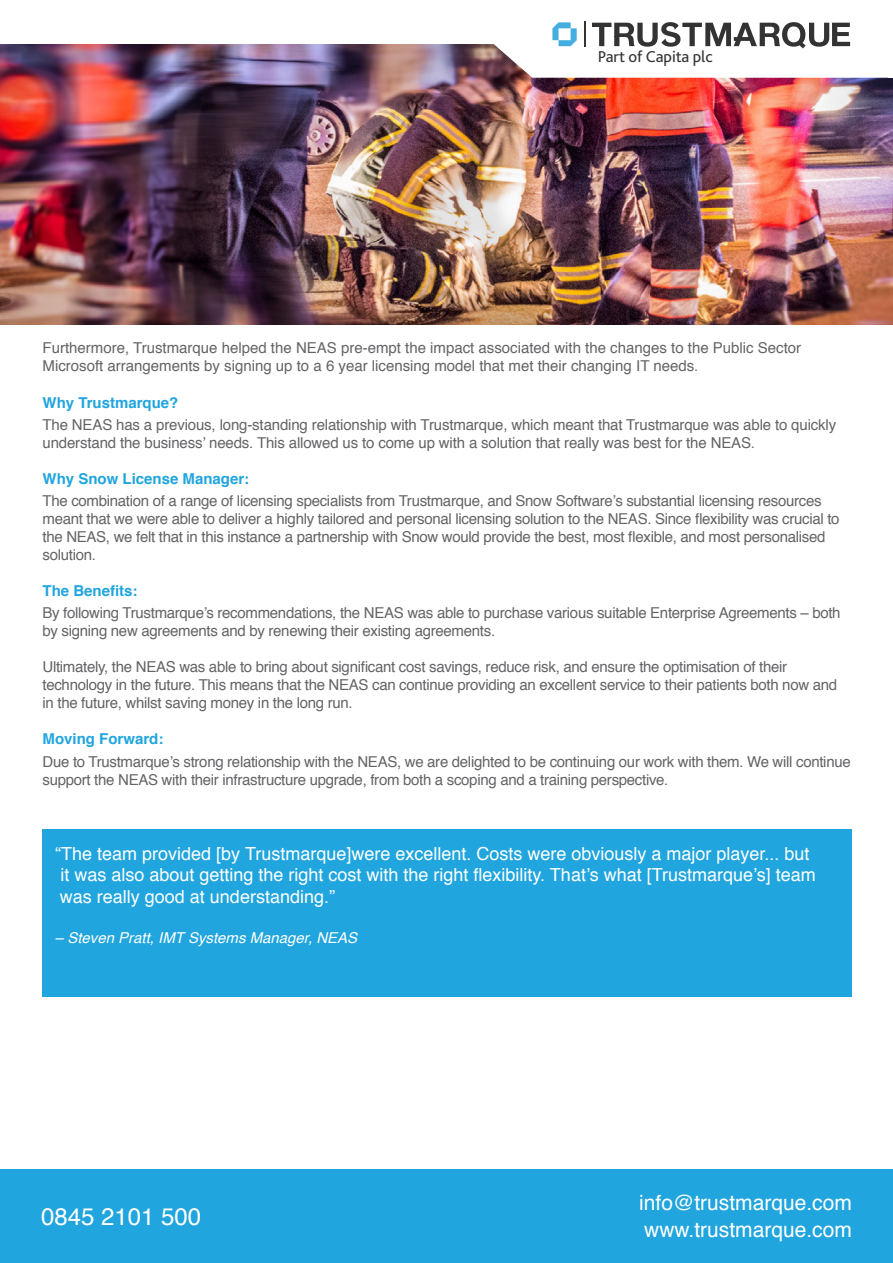
<style>
.page{position:relative;width:893px;height:1263px;background:#fff}
.page>*{position:absolute;margin:0;border:0;box-sizing:border-box;transform-origin:0 0}
.t1{font:24px "Helvetica";color:#fff}
.t2{font:21px/27px "Helvetica";color:#fff}
.t3{font:18px/21.6px "Helvetica";color:#fff}
.t4{font:16.5px "Bliss Pro";letter-spacing:-.01em;color:#333}
.t5{font:15px/18px "Helvetica";letter-spacing:-.02em;color:#646366}
.t6{font:15px/18px "Helvetica";color:#646366}
.t7{font:700 15px "Helvetica";color:#20a5de}
.t8{font:italic 15px "Helvetica";color:#fff}
</style>
<div class="page">
<div style="left:0;top:1169px;width:893px;height:94px;background:#20a5de"></div>
<img style="left:0;top:45px;width:893px;height:279px">
<svg style="left:457px;top:21px;width:432px;height:57px"></svg>
<hr style="left:889px;top:0;width:4px;height:78px;background:#fff">
<div style="left:43px;top:829px;width:809px;height:167px;background:#20a5de"></div>
<p class="t4" style="left:598px;top:46px;width:116px">Part of Capita plc</p>
<p class="t6" style="left:43px;top:340px;width:760px">Furthermore, Trustmarque helped the NEAS pre-empt the impact associated with the changes to the Public Sector<br>Microsoft arrangements by signing up to a 6 year licensing model that met their changing IT needs.</p>
<p class="t7" style="left:43px;top:390px;width:137px">Why Trustmarque?</p>
<p class="t5" style="left:43px;top:416px;width:795px">The NEAS has a previous, long-standing relationship with Trustmarque, which meant that Trustmarque was able to quickly understand the business’ needs. This allowed us to come up with a solution that really was best for the NEAS.</p>
<p class="t7" style="left:43px;top:466px;width:208px">Why Snow License Manager:</p>
<p class="t5" style="left:43px;top:492px;width:798px">The combination of a range of licensing specialists from Trustmarque, and Snow Software’s substantial licensing resources meant that we were able to deliver a highly tailored and personal licensing solution to the NEAS. Since flexibility was crucial to the NEAS, we felt that in this instance a partnership with Snow would provide the best, most flexible, and most personalised solution.</p>
<p class="t7" style="left:43px;top:579px;width:97px">The Benefits:</p>
<p class="t5" style="left:43px;top:604px;width:800px">By following Trustmarque’s recommendations, the NEAS was able to purchase various suitable Enterprise Agreements – both by signing new agreements and by renewing their existing agreements.</p>
<p class="t5" style="left:43px;top:658px;width:796px">Ultimately, the NEAS was able to bring about significant cost savings, reduce risk, and ensure the optimisation of their technology in the future. This means that the NEAS can continue providing an excellent service to their patients both now and in the future, whilst saving money in the long run.</p>
<p class="t7" style="left:43px;top:727px;width:122px">Moving Forward:</p>
<p class="t5" style="left:43px;top:753px;width:810px">Due to Trustmarque’s strong relationship with the NEAS, we are delighted to be continuing our work with them. We will continue support the NEAS with their infrastructure upgrade, from both a scoping and a training perspective.</p>
<p class="t3" style="left:55px;top:843px;width:762px">“The team provided [by Trustmarque]were excellent. Costs were obviously a major player... but it was also about getting the right cost with the right flexibility. That’s what [Trustmarque’s] team was really good at understanding.”</p>
<p class="t8" style="left:55px;top:925px;width:304px">– Steven Pratt, IMT Systems Manager, NEAS</p>
<h1 class="t1" style="left:41px;top:1198px;width:162px">0845 2101 500</h1>
<h2 class="t2" style="left:639px;top:1190px;width:214px">info@trustmarque.com www.trustmarque.com</h2>
</div>
